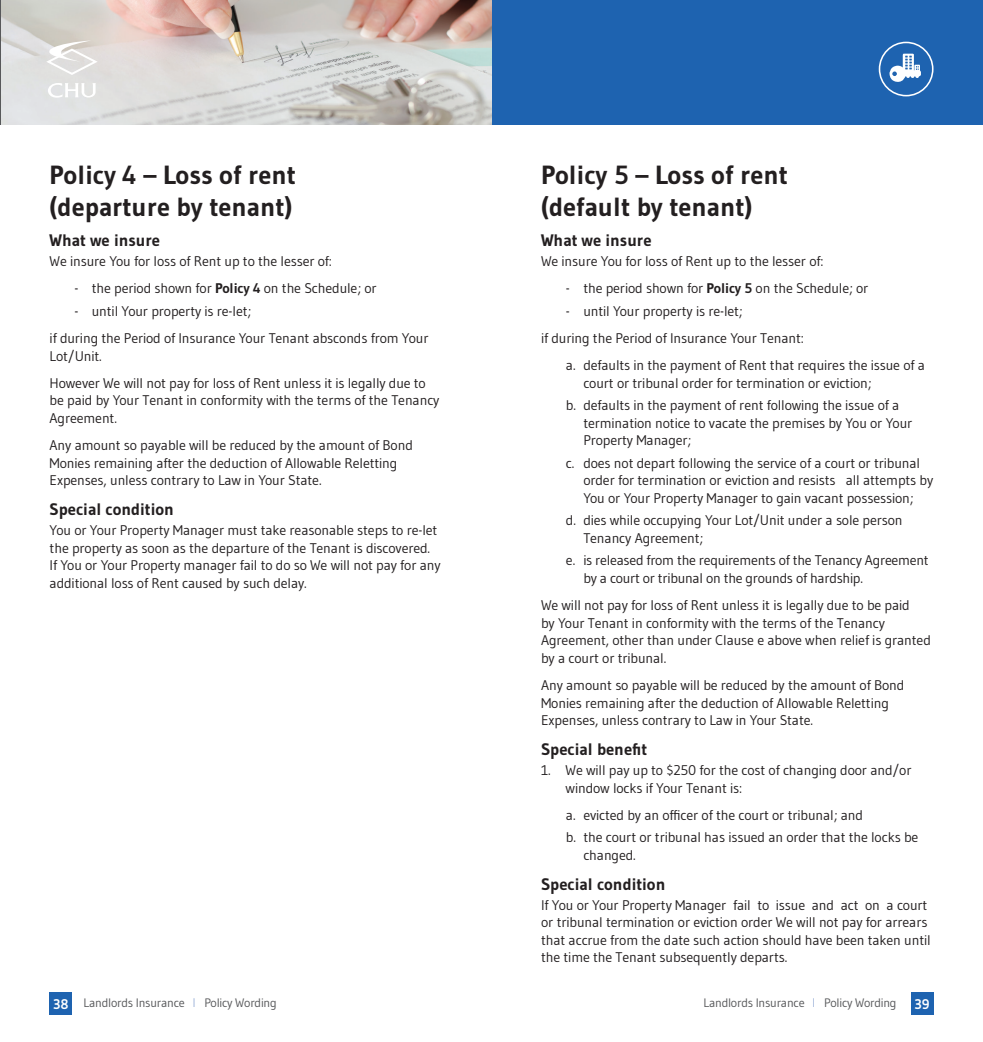
<style>
.page{position:relative;width:983px;height:1042px;background:#fff}
.page>*{position:absolute;margin:0;border:0;box-sizing:border-box;transform-origin:0 0}
.MAIN_HEADER{font:700 26.25px/31.5px "Gudea";color:#231f20}
.SUB_HEAD{font:700 16.62px "Gudea";color:#231f20}
.BODY_COPY{font:14px/17.5px "Gudea";letter-spacing:-.01em;color:#231f20}
.INDENT_BODY{font:14px/17.5px "Gudea";letter-spacing:-.01em;color:#231f20}
.Last_indent_point{font:14px/17.5px "Gudea";letter-spacing:-.01em;color:#231f20}
.TAB_Body{font:14px/17.5px "Gudea";letter-spacing:-.01em;color:#231f20}
.t1{font:700 14px "Gudea";color:#fff}
.t2{font:12.25px "Gudea";letter-spacing:-.02em;color:#57585a}
.s1{font-weight:700}
.s2{font-weight:700;font-size:14px;color:#fff}
.s3{font-family:"Helvetica Neue";font-weight:100;color:#5077bb}
</style>
<div class="page">
<div style="left:910px;top:992px;width:23px;height:22px;background:#1e63b0"></div>
<div style="left:491px;top:0;width:491px;height:124px;background:#1e63b0"></div>
<div style="left:878px;top:42px;width:55px;height:54px;border:2px solid #fff;border-radius:50%"></div>
<svg style="left:889px;top:54px;width:31px;height:28px"></svg>
<img style="left:1px;top:0;width:490px;height:124px">
<div style="left:50px;top:992px;width:22px;height:22px;background:#1e63b0"></div>
<svg style="left:48px;top:83px;width:48px;height:15px"></svg>
<svg style="left:46px;top:41px;width:52px;height:35px"></svg>
<p class="MAIN_HEADER" style="left:50px;top:159px;width:248px">Policy 4 – Loss of rent (departure by tenant)</p>
<p class="SUB_HEAD" style="left:50px;top:229px;width:112px">What we insure</p>
<p class="BODY_COPY" style="left:50px;top:252px;width:284px">We insure You for loss of Rent up to the lesser of:</p>
<p class="INDENT_BODY" style="left:74px;top:279px;width:304px">- the period shown for <span class="s1">Policy 4</span> on the Schedule; or</p>
<p class="Last_indent_point" style="left:74px;top:302px;width:178px">- until Your property is re-let;</p>
<p class="BODY_COPY" style="left:50px;top:329px;width:380px">if during the Period of Insurance Your Tenant absconds from Your<br>Lot/Unit.</p>
<p class="BODY_COPY" style="left:50px;top:374px;width:391px">However We will not pay for loss of Rent unless it is legally due to be paid by Your Tenant in conformity with the terms of the Tenancy<br>Agreement.</p>
<p class="BODY_COPY" style="left:50px;top:436px;width:365px">Any amount so payable will be reduced by the amount of Bond<br>Monies remaining after the deduction of Allowable Reletting<br>Expenses, unless contrary to Law in Your State.</p>
<p class="SUB_HEAD" style="left:50px;top:499px;width:126px">Special condition</p>
<p class="BODY_COPY" style="left:50px;top:521px;width:392px">You or Your Property Manager must take reasonable steps to re-let the property as soon as the departure of the Tenant is discovered.<br>If You or Your Property manager fail to do so We will not pay for any additional loss of Rent caused by such delay.</p>
<p class="MAIN_HEADER" style="left:541px;top:159px;width:248px">Policy 5 – Loss of rent (default by tenant)</p>
<p class="SUB_HEAD" style="left:541px;top:229px;width:112px">What we insure</p>
<p class="BODY_COPY" style="left:541px;top:252px;width:284px">We insure You for loss of Rent up to the lesser of:</p>
<p class="INDENT_BODY" style="left:566px;top:279px;width:304px">- the period shown for <span class="s1">Policy 5</span> on the Schedule; or</p>
<p class="Last_indent_point" style="left:566px;top:302px;width:178px">- until Your property is re-let;</p>
<p class="BODY_COPY" style="left:541px;top:329px;width:264px">if during the Period of Insurance Your Tenant:</p>
<p class="INDENT_BODY" style="left:583px;top:356px;width:343px;text-indent:-17px">a. defaults in the payment of Rent that requires the issue of a court or tribunal order for termination or eviction;</p>
<p class="INDENT_BODY" style="left:583px;top:396px;width:330px;text-indent:-17px">b. defaults in the payment of rent following the issue of a termination notice to vacate the premises by You or Your<br>Property Manager;</p>
<p class="INDENT_BODY" style="left:583px;top:454px;width:351px;text-indent:-17px">c. does not depart following the service of a court or tribunal order for termination or eviction and resists all attempts by<br>You or Your Property Manager to gain vacant possession;</p>
<p class="INDENT_BODY" style="left:583px;top:511px;width:321px;text-indent:-17px">d. dies while occupying Your Lot/Unit under a sole person<br>Tenancy Agreement;</p>
<p class="Last_indent_point" style="left:583px;top:551px;width:347px;text-indent:-17px">e. is released from the requirements of the Tenancy Agreement by a court or tribunal on the grounds of hardship.</p>
<p class="BODY_COPY" style="left:541px;top:596px;width:391px">We will not pay for loss of Rent unless it is legally due to be paid<br>by Your Tenant in conformity with the terms of the Tenancy Agreement, other than under Clause e above when relief is granted by a court or tribunal.</p>
<p class="BODY_COPY" style="left:541px;top:676px;width:365px">Any amount so payable will be reduced by the amount of Bond<br>Monies remaining after the deduction of Allowable Reletting<br>Expenses, unless contrary to Law in Your State.</p>
<p class="SUB_HEAD" style="left:541px;top:739px;width:108px">Special benefit</p>
<p class="TAB_Body" style="left:565px;top:761px;width:347px;text-indent:-24px">1. We will pay up to $250 for the cost of changing door and/or window locks if Your Tenant is:</p>
<p class="INDENT_BODY" style="left:566px;top:806px;width:298px">a. evicted by an officer of the court or tribunal; and</p>
<p class="Last_indent_point" style="left:583px;top:828px;width:336px;text-indent:-17px">b. the court or tribunal has issued an order that the locks be changed.</p>
<p class="SUB_HEAD" style="left:541px;top:873px;width:126px">Special condition</p>
<p class="BODY_COPY" style="left:541px;top:896px;width:391px">If You or Your Property Manager fail to issue and act on a court or tribunal termination or eviction order We will not pay for arrears that accrue from the date such action should have been taken until the time the Tenant subsequently departs.</p>
<p class="t2" style="left:53px;top:995px;width:225px"><span class="s2">38</span> Landlords Insurance <span class="s3">l</span> Policy Wording</p>
<p class="t2" style="left:703px;top:995px;width:194px">Landlords Insurance <span class="s3">l</span> Policy Wording</p>
<p class="t1" style="left:914px;top:995px;width:17px">39</p>
</div>
